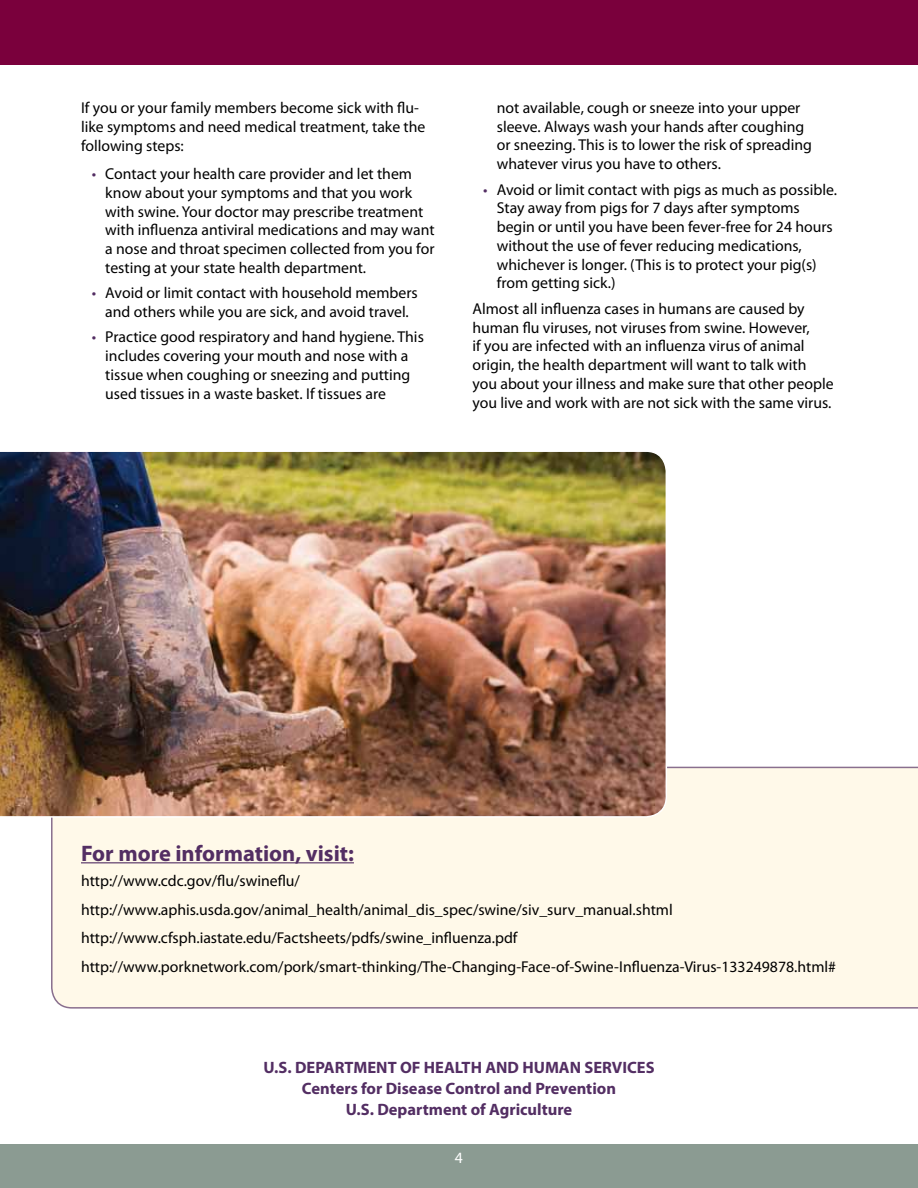
<style>
.page{position:relative;width:918px;height:1188px;background:#fff}
.page>*{position:absolute;margin:0;border:0;box-sizing:border-box;transform-origin:0 0}
.H2__Second_Level_Hea{font:700 22.5px "Myriad Pro";color:#532e63}
.H3__Third_Level_Head{font:700 16.5px/21px "Myriad Pro";color:#532e63;text-align:center}
.B3__Bullet_List{font:15.75px/18.8px "Myriad Pro";color:#000}
.B1__Body_Text{font:15.75px/18.8px "Myriad Pro";color:#000}
.t1{font:15.75px "Myriad Pro";color:#fff}
.s1{color:#532e63}
</style>
<div class="page">
<div style="left:0;top:1145px;width:918px;height:43px;background:#8b9b92"></div>
<div style="left:0;top:0;width:918px;height:65px;background:#7a003c"></div>
<div style="left:51px;top:767px;width:867px;height:242px;background:#fff9e9"></div>
<img style="left:0;top:452px;width:667px;height:366px">
<hr style="left:81px;top:862px;width:273px;height:1px;background:#532e63">
<p class="B1__Body_Text" style="left:81px;top:98px;width:346px">If you or your family members become sick with flu&shy;like symptoms and need medical treatment, take the following steps:</p>
<p class="B3__Bullet_List" style="left:105px;top:164px;width:331px;text-indent:-13px"><span class="s1">•</span> Contact your health care provider and let them know about your symptoms and that you work with swine. Your doctor may prescribe treatment with influenza antiviral medications and may want a nose and throat specimen collected from you for testing at your state health department.</p>
<p class="B3__Bullet_List" style="left:92px;top:283px;width:328px;text-align:center"><span class="s1">•</span> Avoid or limit contact with household members and others while you are sick, and avoid travel.</p>
<p class="B3__Bullet_List" style="left:105px;top:328px;width:320px;text-indent:-13px"><span class="s1">•</span> Practice good respiratory and hand hygiene. This includes covering your mouth and nose with a tissue when coughing or sneezing and putting used tissues in a waste basket. If tissues are</p>
<p class="B3__Bullet_List" style="left:497px;top:98px;width:317px">not available, cough or sneeze into your upper sleeve. Always wash your hands after coughing or sneezing. This is to lower the risk of spreading whatever virus you have to others.</p>
<p class="B3__Bullet_List" style="left:497px;top:180px;width:342px;text-indent:-13px"><span class="s1">•</span> Avoid or limit contact with pigs as much as possible.<br>Stay away from pigs for 7 days after symptoms begin or until you have been fever-free for 24 hours without the use of fever reducing medications, whichever is longer. (This is to protect your pig(s) from getting sick.)</p>
<p class="B1__Body_Text" style="left:472px;top:299px;width:363px">Almost all influenza cases in humans are caused by human flu viruses, not viruses from swine. However,<br>if you are infected with an influenza virus of animal origin, the health department will want to talk with you about your illness and make sure that other people you live and work with are not sick with the same virus.</p>
<p class="H2__Second_Level_Hea" style="left:81px;top:838px;width:274px">For more information, visit:</p>
<p class="B1__Body_Text" style="left:81px;top:871px;width:221px">http://www.cdc.gov/flu/swineflu/</p>
<p class="B1__Body_Text" style="left:81px;top:900px;width:593px">http://www.aphis.usda.gov/animal_health/animal_dis_spec/swine/siv_surv_manual.shtml</p>
<p class="B1__Body_Text" style="left:81px;top:928px;width:438px">http://www.cfsph.iastate.edu/Factsheets/pdfs/swine_influenza.pdf</p>
<p class="B1__Body_Text" style="left:81px;top:957px;width:757px">http://www.porknetwork.com/pork/smart-thinking/The-Changing-Face-of-Swine-Influenza-Virus-133249878.html#</p>
<p class="H3__Third_Level_Head" style="left:263px;top:1056px;width:393px">U.S. DEPARTMENT OF HEALTH AND HUMAN SERVICES<br>Centers for Disease Control and Prevention<br>U.S. Department of Agriculture</p>
<p class="t1" style="left:455px;top:1148px;width:10px">4</p>
</div>
